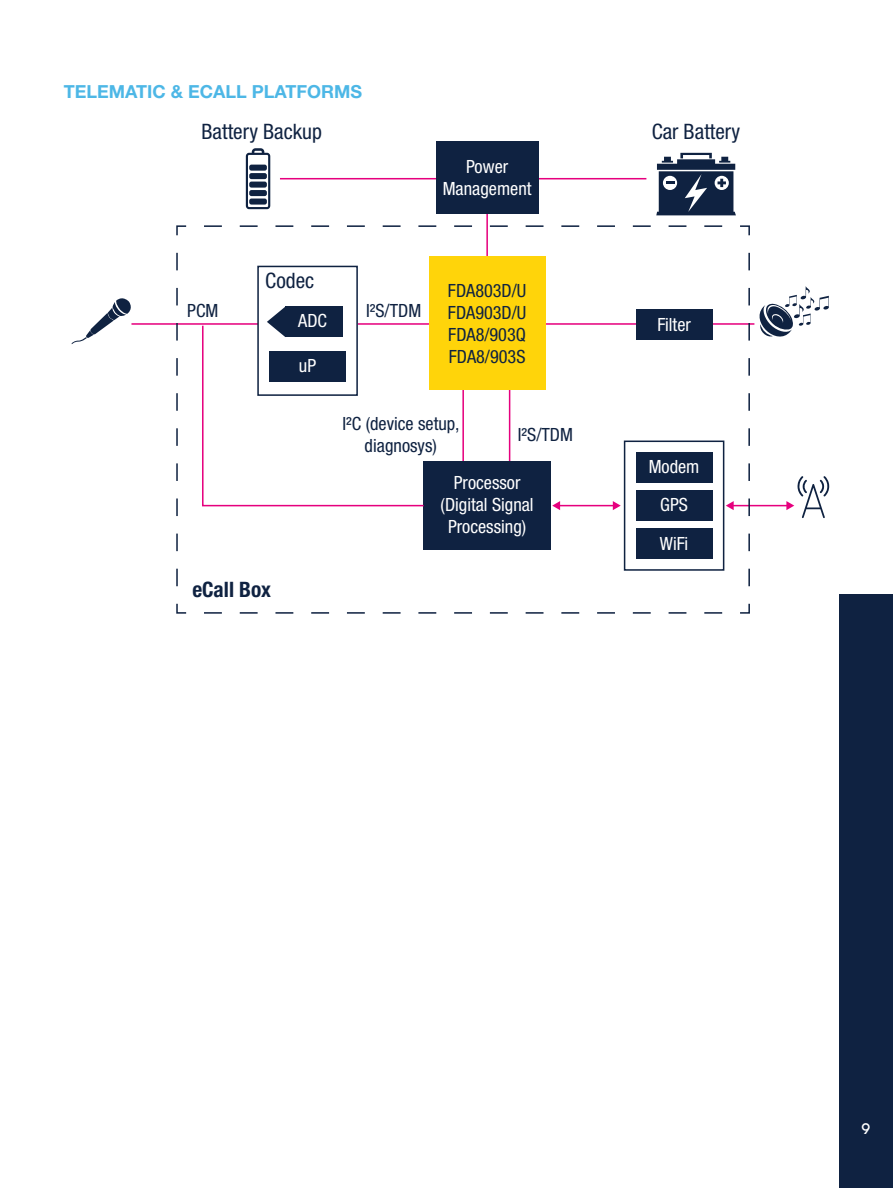
<style>
.page{position:relative;width:893px;height:1188px;background:#fff}
.page>*{position:absolute;margin:0;border:0;box-sizing:border-box;transform-origin:0 0}
.t1{font:condensed 21.3px "Helvetica Neue LT Std";color:#0f2241}
.t2{font:700 condensed 21.3px "Helvetica Neue LT Std";color:#0f2241}
.t3{font:condensed 18.3px/21.9px "Helvetica Neue LT Std";color:#0f2241;text-align:justify}
.t4{font:condensed 18.3px/21.9px "Helvetica Neue LT Std";color:#fff;text-align:center}
.t5{font:700 18px "Helvetica Neue LT Std";color:#4db7e6}
.t6{font:500 15px "Lubalin Graph Std";color:#fff}
</style>
<div class="page">
<div style="left:839px;top:594px;width:54px;height:594px;background:#0f2241"></div>
<hr style="left:131px;top:323px;width:305px;height:2px;background:#e6007e">
<div style="left:257px;top:266px;width:101px;height:130px;border:2px solid #0f2241"></div>
<hr style="left:538px;top:323px;width:216px;height:2px;background:#e6007e">
<div style="left:636px;top:310px;width:76px;height:30px;background:#0f2241"></div>
<svg style="left:656px;top:153px;width:80px;height:62px"></svg>
<hr style="left:280px;top:178px;width:366px;height:1px;background:#e6007e">
<hr style="left:486px;top:178px;width:2px;height:84px;background:#e6007e">
<hr style="left:509px;top:381px;width:1px;height:103px;background:#e6007e">
<hr style="left:462px;top:381px;width:2px;height:103px;background:#e6007e">
<div style="left:436px;top:141px;width:102px;height:73px;background:#0f2241"></div>
<div style="left:424px;top:461px;width:127px;height:89px;background:#0f2241"></div>
<svg style="left:246px;top:148px;width:24px;height:61px"></svg>
<div style="left:636px;top:452px;width:76px;height:31px;background:#0f2241"></div>
<div style="left:636px;top:490px;width:76px;height:31px;background:#0f2241"></div>
<div style="left:636px;top:529px;width:76px;height:30px;background:#0f2241"></div>
<div style="left:624px;top:441px;width:100px;height:130px;border:2px solid #0f2241"></div>
<hr style="left:559px;top:505px;width:55px;height:1px;background:#e6007e">
<svg style="left:552px;top:501px;width:8px;height:9px"></svg>
<svg style="left:613px;top:501px;width:8px;height:9px"></svg>
<hr style="left:732px;top:505px;width:56px;height:1px;background:#e6007e">
<svg style="left:726px;top:501px;width:8px;height:9px"></svg>
<div style="left:429px;top:256px;width:116px;height:134px;background:#ffd40a"></div>
<svg style="left:201px;top:307px;width:224px;height:200px"></svg>
<svg style="left:740px;top:603px;width:10px;height:11px"></svg>
<svg style="left:204px;top:612px;width:518px;height:2px"></svg>
<svg style="left:176px;top:603px;width:11px;height:11px"></svg>
<svg style="left:176px;top:252px;width:2px;height:334px"></svg>
<svg style="left:176px;top:225px;width:11px;height:11px"></svg>
<svg style="left:204px;top:225px;width:519px;height:2px"></svg>
<svg style="left:740px;top:225px;width:10px;height:11px"></svg>
<svg style="left:748px;top:253px;width:81px;height:334px"></svg>
<svg style="left:72px;top:298px;width:62px;height:46px"></svg>
<p class="t5" style="left:64px;top:80px;width:300px">TELEMATIC &amp; ECALL PLATFORMS</p>
<p class="t1" style="left:202px;top:120px;width:122px">Battery Backup</p>
<p class="t1" style="left:652px;top:120px;width:90px">Car Battery</p>
<p class="t4" style="left:443px;top:156px;width:90px">Power<br>Management</p>
<p class="t3" style="left:187px;top:299px;width:33px">PCM</p>
<p class="t1" style="left:265px;top:268px;width:50px">Codec</p>
<p class="t4" style="left:298px;top:310px;width:30px">ADC</p>
<p class="t4" style="left:299px;top:354px;width:19px">uP</p>
<p class="t3" style="left:366px;top:299px;width:57px">I²S/TDM</p>
<p class="t3" style="left:448px;top:280px;width:80px">FDA803D/U FDA903D/U FDA8/903Q FDA8/903S</p>
<p class="t3" style="left:342px;top:413px;width:119px;text-align:center">I²C (device setup, diagnosys)</p>
<p class="t3" style="left:518px;top:424px;width:57px">I²S/TDM</p>
<p class="t4" style="left:441px;top:472px;width:95px">Processor (Digital Signal<br>Processing)</p>
<p class="t2" style="left:192px;top:577px;width:80px">eCall Box</p>
<p class="t4" style="left:657px;top:313px;width:35px">Filter</p>
<p class="t4" style="left:649px;top:447px;width:52px;line-height:38.4px">Modem<br>GPS<br>WiFi</p>
<p class="t6" style="left:861px;top:1119px;width:10px">9</p>
</div>
